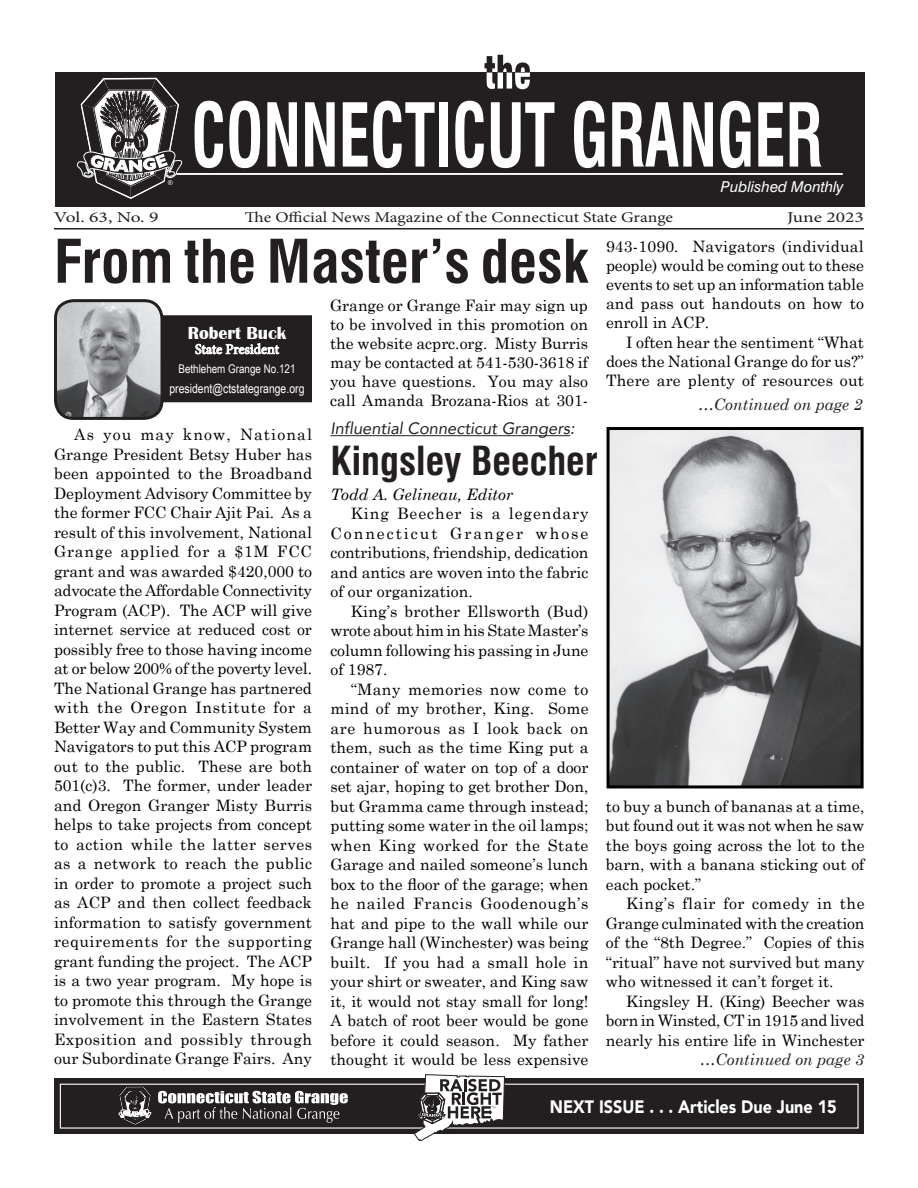
<style>
.page{position:relative;width:918px;height:1188px;background:#fff}
.page>*{position:absolute;margin:0;border:0;box-sizing:border-box;transform-origin:0 0}
.t1{font:700 condensed 85.5px "Swiss 721 BT";color:#fff;scale:.74 1}
.t2{font:700 condensed 58.5px "Swiss 721 BT";color:#231f20}
.t3{font:700 condensed 39px "Swiss 721 BT";color:#231f20}
.t4{font:900 18px "Avenir";color:#fff;scale:.9 1}
.t5{font:700 18px "Britannic";color:#fff}
.t6{font:italic 16.5px "Avenir";color:#231f20}
.t7{font:15.75px/19.5px "Century Schoolbook";color:#000;text-align:justify}
.t8{font:italic 15.75px "Century Schoolbook";color:#231f20}
.t9{font:italic 15.75px "Century Schoolbook";color:#000}
.t10{font:15px "Minion Pro";color:#231f20;scale:1.18 1}
.t11{font:15px "Minion Pro";color:#231f20;scale:1.3 1}
.t12{font:italic 15px "Swiss 721 BT";color:#fff}
.t13{font:14.25px "Minion Pro";letter-spacing:-.005em;color:#fff}
.t14{font:12.75px "Arial Narrow";color:#fff}
.t15{font:12px "Arial Narrow";color:#fff}
</style>
<div class="page">
<div style="left:54px;top:1078px;width:810px;height:56px;background:#231f20"></div>
<div style="left:60px;top:1084px;width:799px;height:45px;border:1px solid #fff"></div>
<hr style="left:54px;top:228px;width:810px;height:2px;background:#231f20">
<svg style="left:158px;top:1091px;width:190px;height:32px"></svg>
<div style="left:162px;top:316px;width:149px;height:86px;background:#231f20"></div>
<div style="left:161px;top:315px;width:151px;height:87px;border:2px solid #231f20"></div>
<svg style="left:195px;top:343px;width:85px;height:12px"></svg>
<img style="left:56px;top:303px;width:104px;height:115px">
<div style="left:54px;top:299px;width:110px;height:121px;border:3px solid #231f20;border-radius:18px"></div>
<svg style="left:119px;top:1087px;width:32px;height:37px"></svg>
<svg style="left:414px;top:1074px;width:91px;height:67px"></svg>
<div style="left:55px;top:73px;width:810px;height:134px;background:#231f20"></div>
<svg style="left:484px;top:55px;width:46px;height:34px"></svg>
<svg style="left:77px;top:77px;width:105px;height:122px"></svg>
<hr style="left:176px;top:173px;width:667px;height:2px;background:#fff">
<hr style="left:330px;top:435px;width:240px;height:1px;background:#231f20">
<img style="left:611px;top:431px;width:249px;height:353px">
<div style="left:607px;top:427px;width:257px;height:361px;border:3px solid #000"></div>
<h1 class="t1" style="left:191px;top:84px;width:854px">CONNECTICUT GRANGER</h1>
<p class="t12" style="left:721px;top:178px;width:124px">Published Monthly</p>
<p class="t11" style="left:54px;top:207px;width:82px">Vol. 63, No. 9</p>
<p class="t10" style="left:245px;top:207px;width:364px">The Official News Magazine of the Connecticut State Grange</p>
<p class="t11" style="left:787px;top:207px;width:61px">June 2023</p>
<h2 class="t2" style="left:54px;top:226px;width:536px">From the Master’s desk</h2>
<p class="t5" style="left:188px;top:323px;width:100px">Robert Buck</p>
<p class="t13" style="left:195px;top:340px;width:86px">State President</p>
<p class="t15" style="left:178px;top:362px;width:119px">Bethlehem Grange No.121</p>
<p class="t14" style="left:169px;top:381px;width:136px">president@ctstategrange.org</p>
<p class="t7" style="left:54px;top:425px;width:260px;text-indent:20px">As you may know, National Grange President Betsy Huber has been appointed to the Broadband Deployment Advisory Committee by the former FCC Chair Ajit Pai. As a result of this involvement, National Grange applied for a $1M FCC grant and was awarded $420,000 to advocate the Affordable Connectivity Program (ACP). The ACP will give internet service at reduced cost or possibly free to those having income at or below 200% of the poverty level.<br>The National Grange has partnered with the Oregon Institute for a Better Way and Community System Navigators to put this ACP program out to the public. These are both 501(c)3. The former, under leader and Oregon Granger Misty Burris helps to take projects from concept to action while the latter serves as a network to reach the public in order to promote a project such as ACP and then collect feedback information to satisfy government requirements for the supporting grant funding the project. The ACP is a two year program. My hope is to promote this through the Grange involvement in the Eastern States Exposition and possibly through our Subordinate Grange Fairs. Any</p>
<p class="t7" style="left:330px;top:295px;width:260px;line-height:19px">Grange or Grange Fair may sign up to be involved in this promotion on the website acprc.org. Misty Burris may be contacted at 541-530-3618 if you have questions. You may also call Amanda Brozana-Rios at 301-</p>
<p class="t6" style="left:330px;top:419px;width:246px">Influential Connecticut Grangers:</p>
<h3 class="t3" style="left:330px;top:438px;width:269px">Kingsley Beecher</h3>
<p class="t9" style="left:330px;top:485px;width:184px">Todd A. Gelineau, Editor</p>
<p class="t7" style="left:330px;top:503px;width:260px;text-indent:20px">King Beecher is a legendary Connecticut Granger whose contributions, friendship, dedication and antics are woven into the fabric of our organization.</p>
<p class="t7" style="left:330px;top:601px;width:260px;text-indent:20px">King’s brother Ellsworth (Bud) wrote about him in his State Master’s column following his passing in June of 1987.</p>
<p class="t7" style="left:330px;top:679px;width:260px;text-indent:20px">“Many memories now come to mind of my brother, King. Some are humorous as I look back on them, such as the time King put a container of water on top of a door set ajar, hoping to get brother Don, but Gramma came through instead; putting some water in the oil lamps; when King worked for the State Garage and nailed someone’s lunch box to the floor of the garage; when he nailed Francis Goodenough’s hat and pipe to the wall while our Grange hall (Winchester) was being built. If you had a small hole in your shirt or sweater, and King saw it, it would not stay small for long!<br>A batch of root beer would be gone before it could season. My father thought it would be less expensive</p>
<p class="t7" style="left:606px;top:237px;width:260px;line-height:19px">943-1090. Navigators (individual people) would be coming out to these events to set up an information table and pass out handouts on how to enroll in ACP.</p>
<p class="t7" style="left:606px;top:332px;width:260px;line-height:19px;text-indent:20px">I often hear the sentiment “What does the National Grange do for us?” There are plenty of resources out</p>
<p class="t8" style="left:698px;top:395px;width:166px">…Continued on page 2</p>
<p class="t7" style="left:606px;top:796px;width:260px">to buy a bunch of bananas at a time, but found out it was not when he saw the boys going across the lot to the barn, with a banana sticking out of each pocket.”</p>
<p class="t7" style="left:606px;top:894px;width:260px;text-indent:20px">King’s flair for comedy in the Grange culminated with the creation of the “8th Degree.” Copies of this “ritual” have not survived but many who witnessed it can’t forget it.</p>
<p class="t7" style="left:606px;top:991px;width:260px;text-indent:20px">Kingsley H. (King) Beecher was born in Winsted, CT in 1915 and lived nearly his entire life in Winchester</p>
<p class="t8" style="left:700px;top:1049px;width:166px">…Continued on page 3</p>
<p class="t4" style="left:550px;top:1091px;width:320px">NEXT ISSUE . . . Articles Due June 15</p>
</div>
